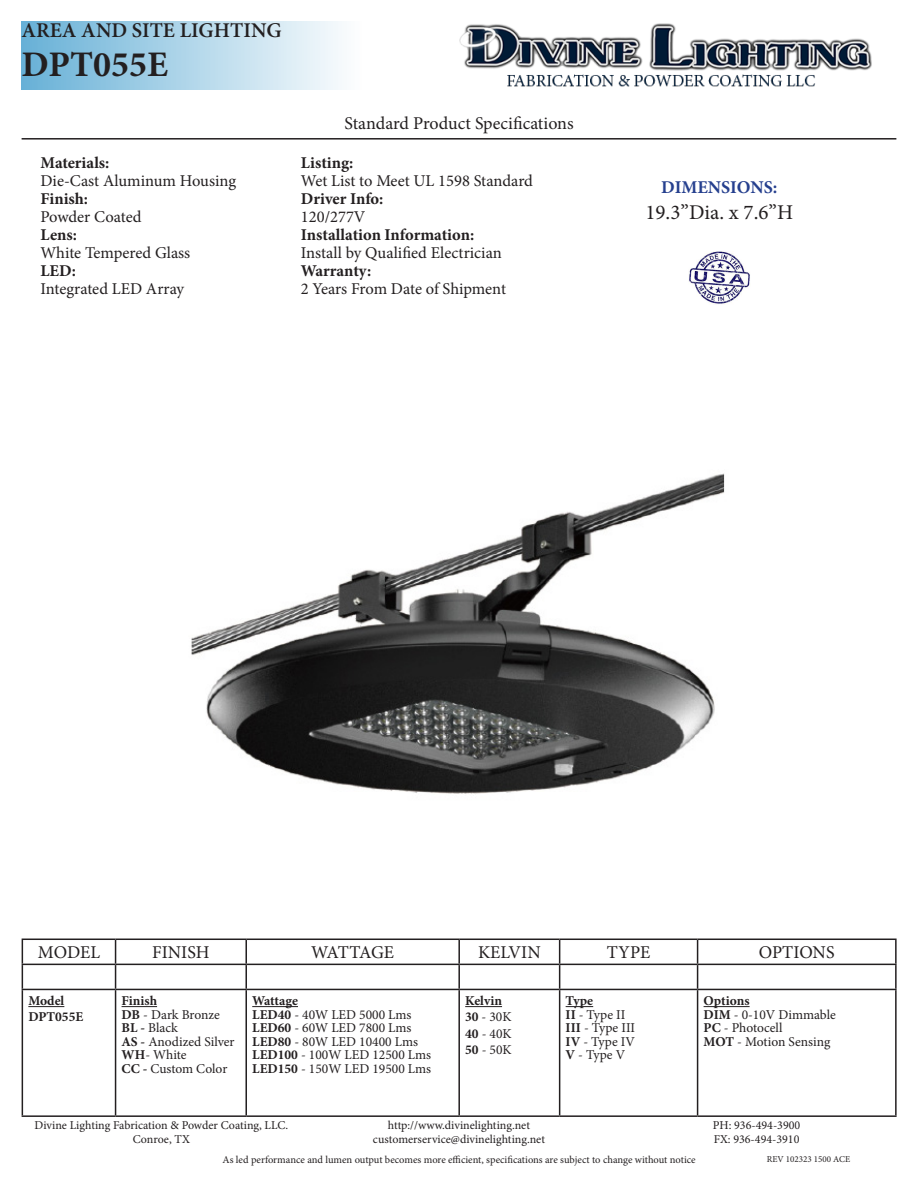
<style>
.page{position:relative;width:918px;height:1188px;background:#fff}
.page>*{position:absolute;margin:0;border:0;box-sizing:border-box;transform-origin:0 0}
.t1{font:700 36px "Minion Pro";color:#231f20}
.t2{font:600 21px "Minion Pro";color:#231f20}
.t3{font:21px "Minion Pro";color:#231f20}
.t4{font:18px "Minion Pro";color:#231f20}
.t5{font:700 18px "Minion Pro";color:#253f8e}
.t6{font:18px "Minion Pro";letter-spacing:-.045em;color:#231f20}
.t7{font:16.5px "Minion Pro";color:#231f20}
.t8{font:700 16.5px "Minion Pro";color:#231f20}
.t9{font:13.5px "Minion Pro";color:#231f20}
.t10{font:700 13.5px "Minion Pro";color:#231f20}
.t11{font:12px "Minion Pro";color:#231f20}
.t12{font:10.5px "Minion Pro";letter-spacing:-.005em;color:#231f20}
.t13{font:9px "Minion Pro";color:#231f20}
.s1{font-weight:700}
</style>
<div class="page">
<div style="left:22px;top:21px;width:412px;height:69px;background:linear-gradient(to right,#6cb3d8,#fff)"></div>
<hr style="left:22px;top:138px;width:874px;height:2px;background:#231f20">
<img style="left:688px;top:252px;width:62px;height:52px">
<hr style="left:22px;top:939px;width:94px;height:1px;background:#231f20">
<hr style="left:116px;top:939px;width:130px;height:1px;background:#231f20">
<hr style="left:246px;top:939px;width:213px;height:1px;background:#231f20">
<hr style="left:245px;top:940px;width:2px;height:24px;background:#231f20">
<hr style="left:459px;top:939px;width:101px;height:1px;background:#231f20">
<hr style="left:458px;top:940px;width:2px;height:24px;background:#231f20">
<hr style="left:560px;top:939px;width:138px;height:1px;background:#231f20">
<hr style="left:698px;top:939px;width:199px;height:1px;background:#231f20">
<hr style="left:895px;top:940px;width:2px;height:24px;background:#231f20">
<hr style="left:22px;top:964px;width:94px;height:1px;background:#231f20">
<svg style="left:22px;top:940px;width:1px;height:49px"></svg>
<hr style="left:116px;top:964px;width:130px;height:1px;background:#231f20">
<svg style="left:115px;top:940px;width:1px;height:49px"></svg>
<hr style="left:246px;top:964px;width:213px;height:1px;background:#231f20">
<hr style="left:245px;top:965px;width:2px;height:24px;background:#231f20">
<hr style="left:459px;top:964px;width:101px;height:1px;background:#231f20">
<hr style="left:458px;top:965px;width:2px;height:24px;background:#231f20">
<hr style="left:560px;top:964px;width:138px;height:1px;background:#231f20">
<svg style="left:559px;top:940px;width:1px;height:49px"></svg>
<hr style="left:698px;top:964px;width:199px;height:1px;background:#231f20">
<svg style="left:697px;top:940px;width:1px;height:49px"></svg>
<hr style="left:895px;top:965px;width:2px;height:24px;background:#231f20">
<hr style="left:22px;top:989px;width:94px;height:1px;background:#231f20">
<hr style="left:22px;top:990px;width:1px;height:125px;background:#231f20">
<hr style="left:116px;top:989px;width:130px;height:1px;background:#231f20">
<hr style="left:115px;top:990px;width:1px;height:125px;background:#231f20">
<hr style="left:246px;top:989px;width:213px;height:1px;background:#231f20">
<hr style="left:245px;top:990px;width:2px;height:125px;background:#231f20">
<hr style="left:459px;top:989px;width:101px;height:1px;background:#231f20">
<hr style="left:458px;top:990px;width:2px;height:125px;background:#231f20">
<hr style="left:560px;top:989px;width:138px;height:1px;background:#231f20">
<hr style="left:559px;top:990px;width:1px;height:125px;background:#231f20">
<hr style="left:698px;top:989px;width:199px;height:1px;background:#231f20">
<hr style="left:697px;top:990px;width:1px;height:125px;background:#231f20">
<hr style="left:895px;top:990px;width:2px;height:125px;background:#231f20">
<hr style="left:22px;top:1115px;width:94px;height:2px;background:#231f20">
<hr style="left:116px;top:1115px;width:130px;height:2px;background:#231f20">
<hr style="left:246px;top:1115px;width:213px;height:2px;background:#231f20">
<hr style="left:459px;top:1115px;width:101px;height:2px;background:#231f20">
<hr style="left:560px;top:1115px;width:138px;height:2px;background:#231f20">
<hr style="left:698px;top:1115px;width:199px;height:2px;background:#231f20">
<hr style="left:28px;top:1006px;width:36px;height:1px;background:#231f20">
<hr style="left:122px;top:1006px;width:35px;height:1px;background:#231f20">
<hr style="left:252px;top:1006px;width:46px;height:1px;background:#231f20">
<hr style="left:465px;top:1006px;width:37px;height:1px;background:#231f20">
<svg style="left:566px;top:1006px;width:27px;height:1px"></svg>
<hr style="left:704px;top:1006px;width:46px;height:1px;background:#231f20">
<img style="left:459px;top:23px;width:413px;height:64px">
<img style="left:191px;top:473px;width:534px;height:321px">
<p class="t2" style="left:22px;top:15px;width:261px">AREA AND SITE LIGHTING</p>
<p class="t1" style="left:22px;top:39px;width:148px">DPT055E</p>
<p class="t8" style="left:40px;top:152px;width:70px">Materials:</p>
<p class="t7" style="left:40px;top:170px;width:197px">Die-Cast Aluminum Housing</p>
<p class="t8" style="left:40px;top:188px;width:49px">Finish:</p>
<p class="t7" style="left:40px;top:206px;width:103px">Powder Coated</p>
<p class="t8" style="left:40px;top:224px;width:38px">Lens:</p>
<p class="t7" style="left:40px;top:242px;width:151px">White Tempered Glass</p>
<p class="t8" style="left:40px;top:260px;width:37px">LED:</p>
<p class="t7" style="left:40px;top:278px;width:145px">Integrated LED Array</p>
<p class="t4" style="left:344px;top:111px;width:231px">Standard Product Specifications</p>
<p class="t8" style="left:301px;top:152px;width:54px">Listing:</p>
<p class="t7" style="left:301px;top:170px;width:234px">Wet List to Meet UL 1598 Standard</p>
<p class="t8" style="left:301px;top:188px;width:84px">Driver Info:</p>
<p class="t7" style="left:301px;top:206px;width:66px">120/277V</p>
<p class="t8" style="left:301px;top:224px;width:175px">Installation Information:</p>
<p class="t7" style="left:301px;top:242px;width:202px">Install by Qualified Electrician</p>
<p class="t8" style="left:301px;top:260px;width:72px">Warranty:</p>
<p class="t7" style="left:301px;top:278px;width:207px">2 Years From Date of Shipment</p>
<p class="t5" style="left:661px;top:175px;width:118px">DIMENSIONS:</p>
<p class="t3" style="left:645px;top:198px;width:149px">19.3”Dia. x 7.6”H</p>
<p class="t4" style="left:38px;top:941px;width:64px">MODEL</p>
<p class="t4" style="left:152px;top:941px;width:59px">FINISH</p>
<p class="t6" style="left:311px;top:941px;width:84px">WATTAGE</p>
<p class="t4" style="left:478px;top:941px;width:64px">KELVIN</p>
<p class="t4" style="left:607px;top:941px;width:45px">TYPE</p>
<p class="t4" style="left:759px;top:941px;width:77px">OPTIONS</p>
<p class="t10" style="left:28px;top:991px;width:38px">Model</p>
<p class="t10" style="left:28px;top:1008px;width:56px">DPT055E</p>
<p class="t10" style="left:122px;top:991px;width:37px">Finish</p>
<p class="t9" style="left:122px;top:1005px;width:100px"><span class="s1">DB</span> - Dark Bronze</p>
<p class="t9" style="left:122px;top:1019px;width:58px"><span class="s1">BL -</span> Black</p>
<p class="t9" style="left:122px;top:1032px;width:115px"><span class="s1">AS -</span> Anodized Silver</p>
<p class="t9" style="left:122px;top:1046px;width:67px"><span class="s1">WH</span>- White</p>
<p class="t9" style="left:122px;top:1059px;width:107px"><span class="s1">CC -</span> Custom Color</p>
<p class="t10" style="left:465px;top:991px;width:38px">Kelvin</p>
<p class="t9" style="left:465px;top:1008px;width:48px"><span class="s1">30</span> - 30K</p>
<p class="t9" style="left:465px;top:1024px;width:48px"><span class="s1">40</span> - 40K</p>
<p class="t9" style="left:465px;top:1041px;width:48px"><span class="s1">50</span> - 50K</p>
<p class="t10" style="left:566px;top:991px;width:29px">Type</p>
<p class="t9" style="left:566px;top:1005px;width:61px"><span class="s1">II</span> - Type II</p>
<p class="t9" style="left:566px;top:1019px;width:71px"><span class="s1">III</span> - Type III</p>
<p class="t9" style="left:566px;top:1032px;width:71px"><span class="s1">IV</span> - Type IV</p>
<p class="t9" style="left:566px;top:1046px;width:61px"><span class="s1">V</span> - Type V</p>
<p class="t10" style="left:704px;top:991px;width:48px">Options</p>
<p class="t9" style="left:704px;top:1005px;width:134px"><span class="s1">DIM</span> - 0-10V Dimmable</p>
<p class="t9" style="left:704px;top:1019px;width:80px"><span class="s1">PC</span> - Photocell</p>
<p class="t9" style="left:704px;top:1032px;width:128px"><span class="s1">MOT</span> - Motion Sensing</p>
<p class="t10" style="left:252px;top:991px;width:47px">Wattage</p>
<p class="t9" style="left:252px;top:1005px;width:161px"><span class="s1">LED40</span> - 40W LED 5000 Lms</p>
<p class="t9" style="left:252px;top:1019px;width:161px"><span class="s1">LED60</span> - 60W LED 7800 Lms</p>
<p class="t9" style="left:252px;top:1032px;width:167px"><span class="s1">LED80</span> - 80W LED 10400 Lms</p>
<p class="t9" style="left:252px;top:1046px;width:180px"><span class="s1">LED100</span> - 100W LED 12500 Lms</p>
<p class="t9" style="left:252px;top:1059px;width:180px"><span class="s1">LED150</span> - 150W LED 19500 Lms</p>
<p class="t11" style="left:35px;top:1117px;width:255px">Divine Lighting Fabrication &amp; Powder Coating, LLC.</p>
<p class="t11" style="left:133px;top:1131px;width:59px">Conroe, TX</p>
<p class="t11" style="left:388px;top:1117px;width:144px">http://www.divinelighting.net</p>
<p class="t11" style="left:373px;top:1131px;width:174px">customerservice@divinelighting.net</p>
<p class="t11" style="left:713px;top:1117px;width:89px">PH: 936-494-3900</p>
<p class="t11" style="left:714px;top:1131px;width:87px">FX: 936-494-3910</p>
<p class="t12" style="left:223px;top:1152px;width:475px">As led performance and lumen output becomes more efficient, specifications are subject to change without notice</p>
<p class="t13" style="left:767px;top:1153px;width:85px">REV 102323 1500 ACE</p>
</div>
